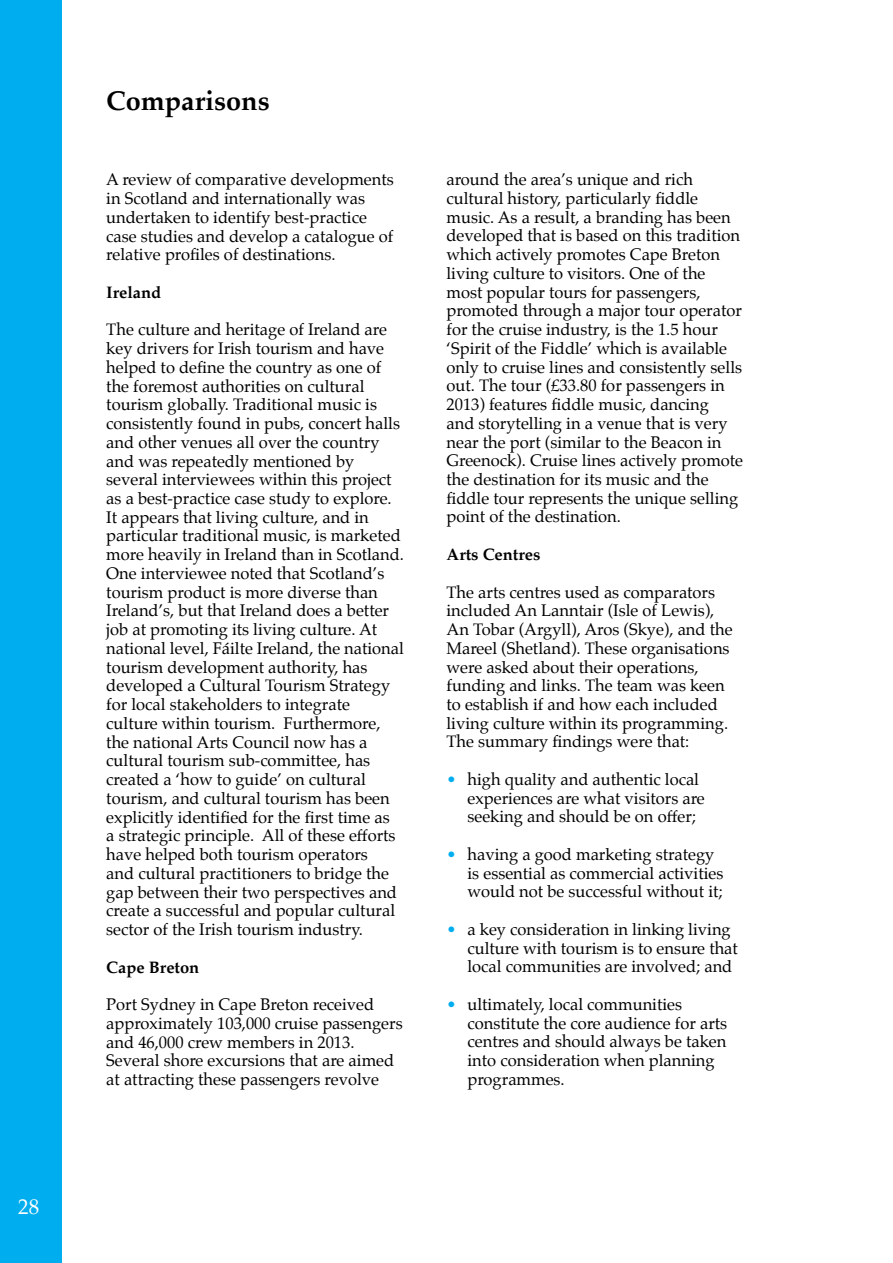
<style>
.page{position:relative;width:893px;height:1263px;background:#fff}
.page>*{position:absolute;margin:0;border:0;box-sizing:border-box;transform-origin:0 0}
.t1{font:700 27px "Palatino";color:#000}
.t2{font:21px "Palatino";color:#fff}
.t3{font:16.5px/18.8px "Palatino";color:#000}
.t4{font:700 16.5px "Palatino";color:#000}
.s1{color:#00aeef}
</style>
<div class="page">
<div style="left:0;top:0;width:61px;height:1263px;background:#00aeef"></div>
<p class="t2" style="left:18px;top:1190px;width:23px">28</p>
<h1 class="t1" style="left:106px;top:78px;width:165px">Comparisons</h1>
<p class="t3" style="left:106px;top:170px;width:289px">A review of comparative developments in Scotland and internationally was undertaken to identify best-practice case studies and develop a catalogue of relative profiles of destinations.</p>
<p class="t4" style="left:106px;top:278px;width:56px">Ireland</p>
<p class="t3" style="left:106px;top:320px;width:299px">The culture and heritage of Ireland are key drivers for Irish tourism and have helped to define the country as one of the foremost authorities on cultural tourism globally. Traditional music is consistently found in pubs, concert halls and other venues all over the country and was repeatedly mentioned by several interviewees within this project as a best-practice case study to explore.<br>It appears that living culture, and in particular traditional music, is marketed more heavily in Ireland than in Scotland.<br>One interviewee noted that Scotland’s tourism product is more diverse than Ireland’s, but that Ireland does a better job at promoting its living culture. At national level, Fáilte Ireland, the national tourism development authority, has developed a Cultural Tourism Strategy for local stakeholders to integrate culture within tourism. Furthermore, the national Arts Council now has a cultural tourism sub-committee, has created a ‘how to guide’ on cultural tourism, and cultural tourism has been explicitly identified for the first time as<br>a strategic principle. All of these efforts have helped both tourism operators<br>and cultural practitioners to bridge the gap between their two perspectives and create a successful and popular cultural sector of the Irish tourism industry.</p>
<p class="t4" style="left:106px;top:953px;width:95px">Cape Breton</p>
<p class="t3" style="left:106px;top:995px;width:298px">Port Sydney in Cape Breton received approximately 103,000 cruise passengers and 46,000 crew members in 2013.<br>Several shore excursions that are aimed at attracting these passengers revolve</p>
<p class="t3" style="left:446px;top:170px;width:298px">around the area’s unique and rich cultural history, particularly fiddle music. As a result, a branding has been developed that is based on this tradition which actively promotes Cape Breton living culture to visitors. One of the most popular tours for passengers, promoted through a major tour operator for the cruise industry, is the 1.5 hour ‘Spirit of the Fiddle’ which is available only to cruise lines and consistently sells out. The tour (£33.80 for passengers in 2013) features fiddle music, dancing<br>and storytelling in a venue that is very near the port (similar to the Beacon in Greenock). Cruise lines actively promote the destination for its music and the fiddle tour represents the unique selling point of the destination.</p>
<p class="t4" style="left:446px;top:540px;width:95px">Arts Centres</p>
<p class="t3" style="left:446px;top:582px;width:288px">The arts centres used as comparators included An Lanntair (Isle of Lewis), An Tobar (Argyll), Aros (Skye), and the Mareel (Shetland). These organisations were asked about their operations, funding and links. The team was keen to establish if and how each included living culture within its programming.<br>The summary findings were that:</p>
<p class="t3" style="left:467px;top:770px;width:239px;text-indent:-21px"><span class="s1">•</span> high quality and authentic local experiences are what visitors are seeking and should be on offer;</p>
<p class="t3" style="left:467px;top:845px;width:257px;text-indent:-21px"><span class="s1">•</span> having a good marketing strategy is essential as commercial activities would not be successful without it;</p>
<p class="t3" style="left:467px;top:920px;width:272px;text-indent:-21px"><span class="s1">•</span> a key consideration in linking living culture with tourism is to ensure that local communities are involved; and</p>
<p class="t3" style="left:467px;top:995px;width:261px;text-indent:-21px"><span class="s1">•</span> ultimately, local communities constitute the core audience for arts centres and should always be taken into consideration when planning programmes.</p>
</div>
